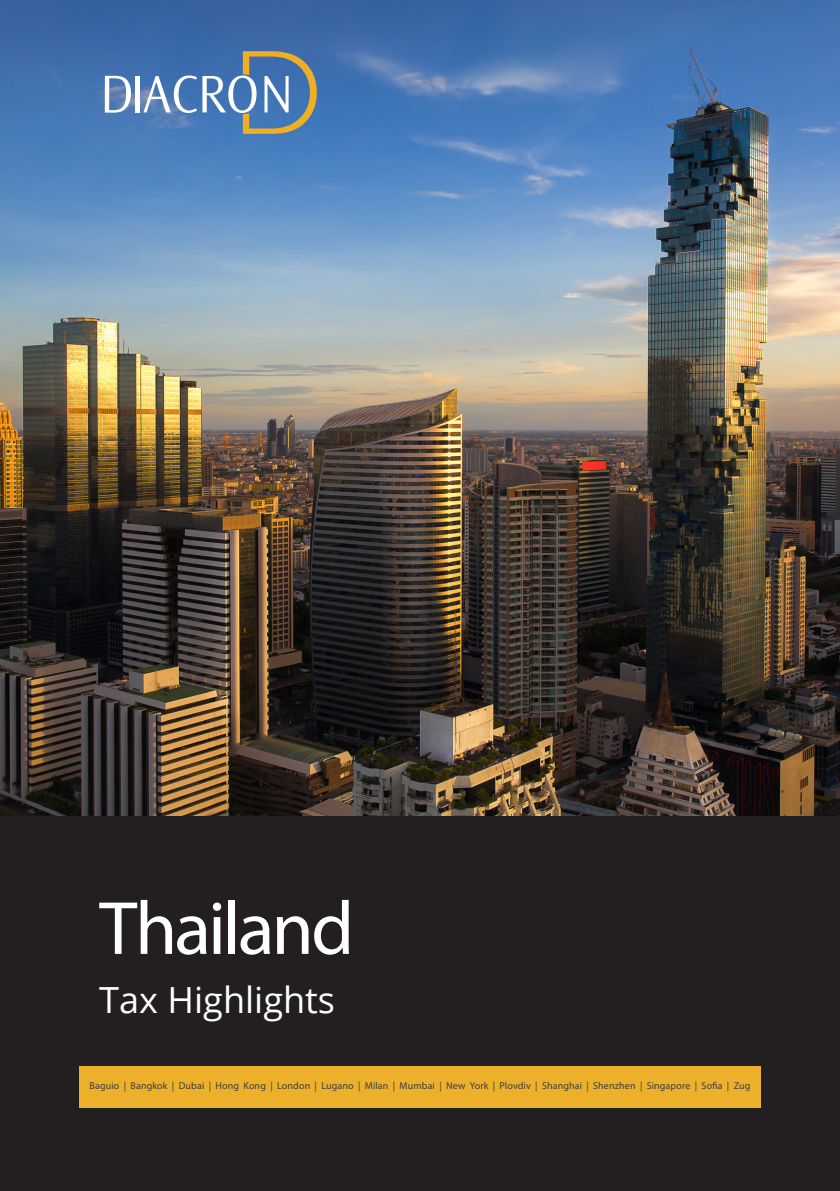
<style>
.page{position:relative;width:840px;height:1191px;background:#fff}
.page>*{position:absolute;margin:0;border:0;box-sizing:border-box;transform-origin:0 0}
.Page_Title{font:76px "Myriad Pro";letter-spacing:-.04em;color:#fff}
.Intro_Title{font:36px "Open Sans";color:#fff}
.Footer_Cities{font:10px "Myriad Pro";letter-spacing:.015em;color:#3e3e3f}
</style>
<div class="page">
<img style="left:0;top:0;width:839px;height:816px">
<div style="left:0;top:816px;width:839px;height:375px;background:#231f20"></div>
<svg style="left:105px;top:76px;width:26px;height:37px"></svg>
<hr style="left:135px;top:76px;width:4px;height:36px;background:#fff">
<svg style="left:143px;top:51px;width:173px;height:83px;background:#6687ae"></svg>
<div style="left:79px;top:1066px;width:681px;height:41px;background:#ecb02b"></div>
<p class="Page_Title" style="left:99px;top:881px;width:256px">Thailand</p>
<p class="Intro_Title" style="left:99px;top:975px;width:237px">Tax Highlights</p>
<p class="Footer_Cities" style="left:90px;top:1079px;width:662px">Baguio | Bangkok | Dubai | Hong Kong | London | Lugano | Milan | Mumbai | New York | Plovdiv | Shanghai | Shenzhen | Singapore | Sofia | Zug</p>
</div>
